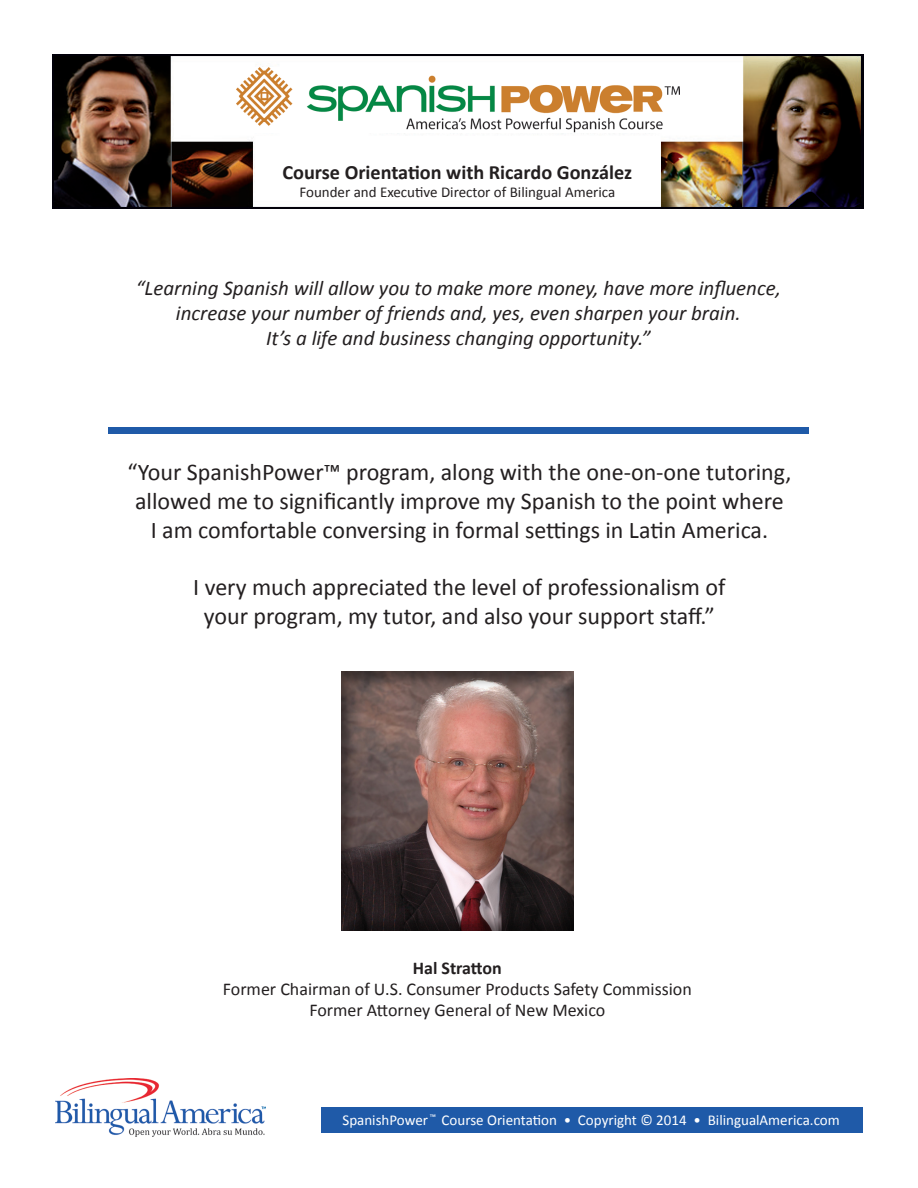
<style>
.page{position:relative;width:918px;height:1188px;background:#fff}
.page>*{position:absolute;margin:0;border:0;box-sizing:border-box;transform-origin:0 0}
.t1{font:24px/28.8px "Calibri";color:#231f20;text-align:center}
.t2{font:italic 21px/25.2px "Calibri";color:#231f20;text-align:center}
.t3{font:700 20.25px "Calibri";color:#231f20}
.t4{font:18px/21px "Calibri";color:#231f20;text-align:center}
.t5{font:700 18px "Calibri";color:#231f20}
.t6{font:15px "Calibri";color:#fff}
.t7{font:15px "Calibri";color:#231f20}
.t8{font:9px "Calibri";color:#fff}
</style>
<div class="page">
<img style="left:53px;top:54px;width:811px;height:154px">
<div style="left:340px;top:669px;width:234px;height:262px;background:#231f20;opacity:.5"></div>
<div style="left:322px;top:1108px;width:541px;height:25px;background:#1f5aa8"></div>
<img style="left:56px;top:1078px;width:209px;height:59px">
<div style="left:109px;top:427px;width:700px;height:7px;background:#1f5aa8"></div>
<img style="left:237px;top:68px;width:442px;height:64px">
<p class="t3" style="left:282px;top:158px;width:351px">Course Orientation with Ricardo González</p>
<p class="t7" style="left:299px;top:181px;width:317px">Founder and Executive Director of Bilingual America</p>
<p class="t2" style="left:136px;top:275px;width:647px">“Learning Spanish will allow you to make more money, have more influence, increase your number of friends and, yes, even sharpen your brain.<br>It’s a life and business changing opportunity.”</p>
<p class="t1" style="left:127px;top:457px;width:666px">“Your SpanishPower™ program, along with the one-on-one tutoring,</p>
<p class="t1" style="left:135px;top:486px;width:650px">allowed me to significantly improve my Spanish to the point where</p>
<p class="t1" style="left:151px;top:515px;width:619px">I am comfortable conversing in formal settings in Latin America.</p>
<p class="t1" style="left:193px;top:572px;width:534px">I very much appreciated the level of professionalism of your program, my tutor, and also your support staff.”</p>
<p class="t5" style="left:413px;top:955px;width:91px">Hal Stratton</p>
<p class="t4" style="left:223px;top:978px;width:471px">Former Chairman of U.S. Consumer Products Safety Commission<br>Former Attorney General of New Mexico</p>
<p class="t8" style="left:430px;top:1110px;width:8px">™</p>
<p class="t6" style="left:342px;top:1109px;width:499px">SpanishPower Course Orientation • Copyright © 2014 • BilingualAmerica.com</p>
</div>
